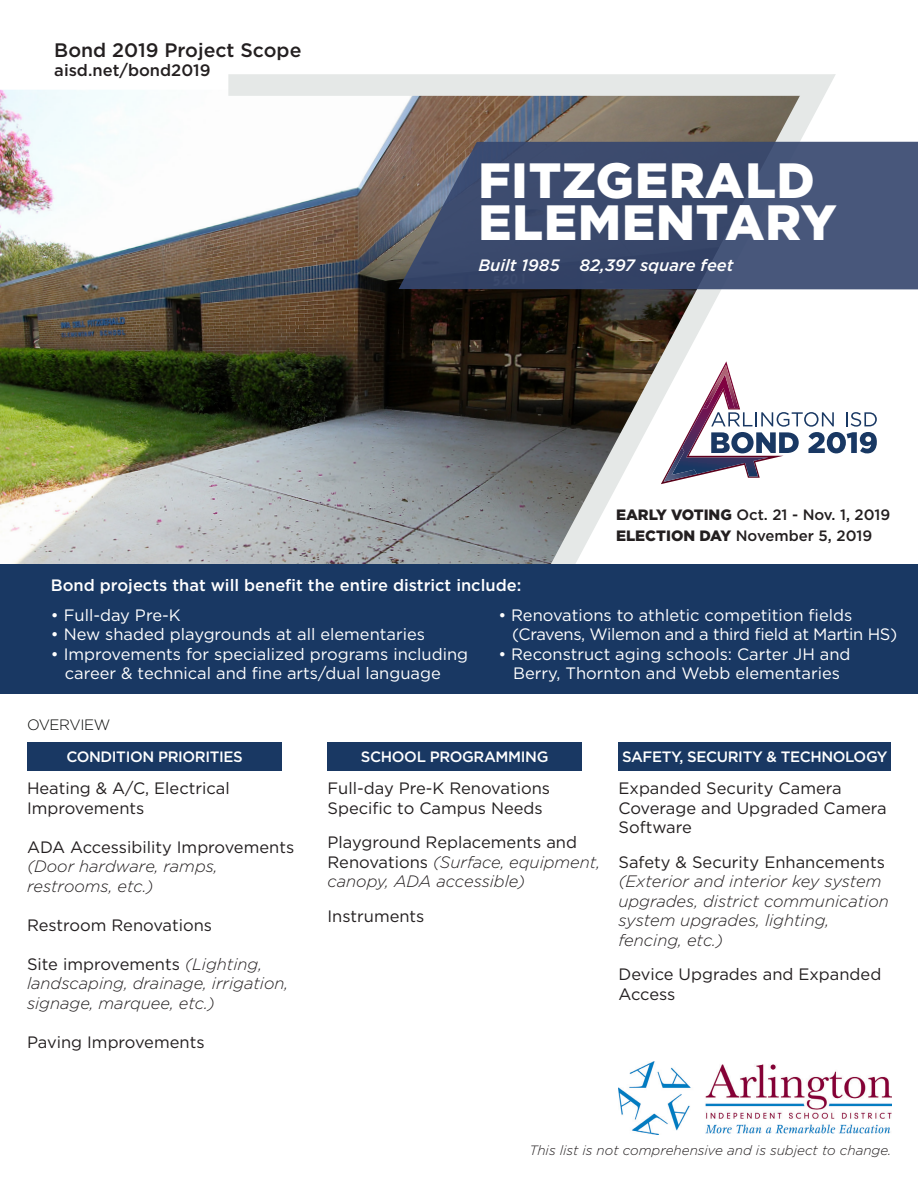
<style>
.page{position:relative;width:918px;height:1188px;background:#fff}
.page>*{position:absolute;margin:0;border:0;box-sizing:border-box;transform-origin:0 0}
.t1{font:900 49.5px "Gotham";letter-spacing:.02em;color:#fff}
.t2{font:500 19.5px "Gotham";color:#231f20}
.t3{font:italic 300 16.5px/19.5px "Gotham";color:#231f20}
.t4{font:16.5px "Gotham";color:#fff}
.t5{font:16.5px/19.5px "Gotham";color:#231f20}
.t6{font:500 16.5px "Gotham";color:#fff}
.t7{font:16.5px "Gotham";letter-spacing:-.02em;color:#fff}
.t8{font:italic 500 16.5px "Gotham";color:#fff}
.t9{font:500 16.5px "Gotham";color:#231f20}
.t10{font:500 15px "Gotham";letter-spacing:-.025em;color:#fff}
.t11{font:500 15px "Gotham";color:#231f20}
.t12{font:300 15px "Gotham";letter-spacing:-.025em;color:#040503}
.t13{font:italic 300 13.5px "Gotham";color:#231f20}
.s1{font-weight:900}
.s2{font-weight:400;font-style:normal}
</style>
<div class="page">
<img style="left:0;top:90px;width:528px;height:475px">
<div style="left:618px;top:742px;width:273px;height:28px;background:#193863"></div>
<div style="left:327px;top:742px;width:255px;height:28px;background:#193863"></div>
<div style="left:27px;top:742px;width:255px;height:28px;background:#193863"></div>
<div style="left:228px;top:74px;width:300px;height:22px;background:#e5e8e7"></div>
<svg style="left:528px;top:74px;width:308px;height:491px"></svg>
<svg style="left:661px;top:361px;width:216px;height:123px"></svg>
<img style="left:703px;top:388px;width:1px;height:20px">
<img style="left:704px;top:365px;width:34px;height:43px">
<img style="left:618px;top:1061px;width:273px;height:73px">
<div style="left:0;top:565px;width:918px;height:129px;background:#193863"></div>
<svg style="left:399px;top:142px;width:519px;height:147px;background:#435070"></svg>
<p class="t2" style="left:54px;top:37px;width:249px">Bond 2019 Project Scope</p>
<p class="t9" style="left:54px;top:60px;width:158px">aisd.net/bond2019</p>
<p class="t1" style="left:478px;top:146px;width:338px">FITZGERALD</p>
<p class="t1" style="left:478px;top:188px;width:360px">ELEMENTARY</p>
<p class="t8" style="left:478px;top:255px;width:257px">Built 1985 82,397 square feet</p>
<p class="t11" style="left:616px;top:504px;width:276px"><span class="s1">EARLY VOTING</span> Oct. 21 - Nov. 1, 2019</p>
<p class="t11" style="left:616px;top:525px;width:258px"><span class="s1">ELECTION DAY</span> November 5, 2019</p>
<p class="t6" style="left:51px;top:574px;width:472px">Bond projects that will benefit the entire district include:</p>
<p class="t4" style="left:51px;top:604px;width:131px">• Full-day Pre-K</p>
<p class="t4" style="left:51px;top:624px;width:376px">• New shaded playgrounds at all elementaries</p>
<p class="t4" style="left:51px;top:643px;width:419px">• Improvements for specialized programs including</p>
<p class="t4" style="left:65px;top:663px;width:378px">career &amp; technical and fine arts/dual language</p>
<p class="t12" style="left:27px;top:715px;width:85px">OVERVIEW</p>
<p class="t4" style="left:498px;top:604px;width:355px">• Renovations to athletic competition fields</p>
<p class="t7" style="left:512px;top:624px;width:387px">(Cravens, Wilemon and a third field at Martin HS)</p>
<p class="t4" style="left:498px;top:643px;width:354px">• Reconstruct aging schools: Carter JH and</p>
<p class="t4" style="left:513px;top:663px;width:328px">Berry, Thornton and Webb elementaries</p>
<p class="t10" style="left:66px;top:747px;width:178px">CONDITION PRIORITIES</p>
<p class="t10" style="left:361px;top:747px;width:189px">SCHOOL PROGRAMMING</p>
<p class="t10" style="left:622px;top:747px;width:267px">SAFETY, SECURITY &amp; TECHNOLOGY</p>
<p class="t5" style="left:27px;top:778px;width:204px">Heating &amp; A/C, Electrical<br>Improvements</p>
<p class="t3" style="left:27px;top:837px;width:269px"><span class="s2">ADA Accessibility Improvements </span>(Door hardware, ramps, restrooms, etc.)</p>
<p class="t5" style="left:27px;top:915px;width:187px">Restroom Renovations</p>
<p class="t3" style="left:27px;top:954px;width:263px"><span class="s2">Site improvements</span> (Lighting, landscaping, drainage, irrigation, signage, marquee, etc.)</p>
<p class="t5" style="left:27px;top:1032px;width:179px">Paving Improvements</p>
<p class="t5" style="left:327px;top:778px;width:224px">Full-day Pre-K Renovations<br>Specific to Campus Needs</p>
<p class="t3" style="left:327px;top:832px;width:274px"><span class="s2">Playground Replacements and<br>Renovations</span> (Surface, equipment, canopy, ADA accessible)</p>
<p class="t5" style="left:327px;top:906px;width:99px">Instruments</p>
<p class="t5" style="left:618px;top:778px;width:270px">Expanded Security Camera<br>Coverage and Upgraded Camera<br>Software</p>
<p class="t3" style="left:618px;top:852px;width:272px"><span class="s2">Safety &amp; Security Enhancements </span>(Exterior and interior key system upgrades, district communication system upgrades, lighting, fencing, etc.)</p>
<p class="t5" style="left:618px;top:964px;width:264px">Device Upgrades and Expanded<br>Access</p>
<p class="t13" style="left:529px;top:1142px;width:363px">This list is not comprehensive and is subject to change.</p>
</div>
